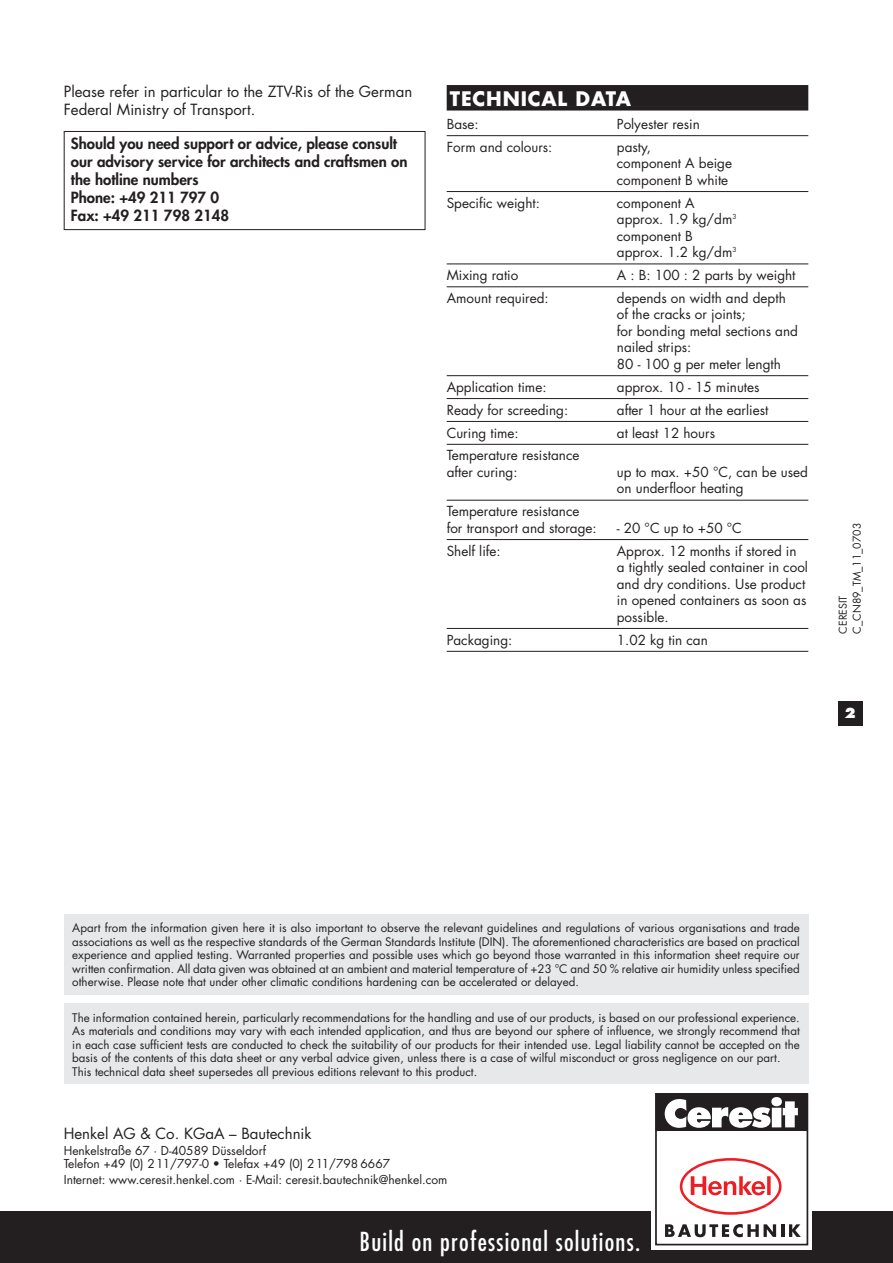
<style>
.page{position:relative;width:893px;height:1263px;background:#fff}
.page>*{position:absolute;margin:0;border:0;box-sizing:border-box;transform-origin:0 0}
.t1{font:condensed 25.5px "Futura";letter-spacing:.05em;color:#fff}
.t2{font:700 19.5px "Futura";letter-spacing:.04em;color:#fff}
.t3{font:800 15px/18px "Futura";color:#231f20}
.t4{font:15px/18px "Futura";color:#231f20}
.t5{font:13.5px/16.5px "Futura";color:#231f20}
.t6{font:800 13.5px "Futura";color:#fff}
.t7{font:12px/13.5px "Futura";color:#231f20}
.t8{font:11.55px/13.5px "Futura";color:#231f20}
.t9{font:10.5px/13.8px "Futura";color:#231f20}
</style>
<div class="page">
<div style="left:446px;top:85px;width:362px;height:21px;background:#231f20"></div>
<div style="left:446px;top:106px;width:362px;height:5px;background:#231f20"></div>
<hr style="left:446px;top:135px;width:362px;height:1px;background:#231f20">
<hr style="left:446px;top:191px;width:362px;height:1px;background:#231f20">
<hr style="left:446px;top:264px;width:362px;height:1px;background:#231f20">
<hr style="left:446px;top:286px;width:362px;height:1px;background:#231f20">
<hr style="left:446px;top:375px;width:362px;height:1px;background:#231f20">
<hr style="left:446px;top:398px;width:362px;height:1px;background:#231f20">
<hr style="left:446px;top:421px;width:362px;height:1px;background:#231f20">
<hr style="left:446px;top:444px;width:362px;height:1px;background:#231f20">
<hr style="left:446px;top:500px;width:362px;height:1px;background:#231f20">
<hr style="left:446px;top:539px;width:362px;height:1px;background:#231f20">
<hr style="left:446px;top:628px;width:362px;height:1px;background:#231f20">
<hr style="left:446px;top:651px;width:362px;height:1px;background:#231f20">
<div style="left:838px;top:702px;width:24px;height:24px;background:#231f20"></div>
<div style="left:64px;top:131px;width:361px;height:99px;border:1px solid #231f20"></div>
<div style="left:0;top:1212px;width:892px;height:51px;background:#231f20"></div>
<div style="left:651px;top:1089px;width:161px;height:161px;background:#fff"></div>
<div style="left:655px;top:1093px;width:153px;height:152px;border:2px solid #231f20"></div>
<svg style="left:665px;top:1224px;width:135px;height:13px"></svg>
<svg style="left:679px;top:1158px;width:102px;height:57px"></svg>
<div style="left:656px;top:1094px;width:151px;height:36px;background:#231f20"></div>
<div style="left:655px;top:1093px;width:152px;height:38px;border:1px solid #231f20"></div>
<svg style="left:664px;top:1097px;width:133px;height:31px"></svg>
<div style="left:64px;top:1003px;width:744px;height:81px;background:#e7e8e9"></div>
<div style="left:64px;top:914px;width:744px;height:81px;background:#e7e8e9"></div>
<p class="t4" style="left:64px;top:84px;width:350px">Please refer in particular to the ZTV-Ris of the German<br>Federal Ministry of Transport.</p>
<h2 class="t2" style="left:450px;top:90px;width:183px">TECHNICAL DATA</h2>
<p class="t5" style="left:446px;top:117px;width:34px">Base:</p>
<p class="t5" style="left:617px;top:117px;width:85px">Polyester resin</p>
<p class="t5" style="left:446px;top:140px;width:107px">Form and colours:</p>
<p class="t5" style="left:617px;top:140px;width:117px">pasty,<br>component A beige component B white</p>
<p class="t5" style="left:446px;top:196px;width:95px">Specific weight:</p>
<p class="t5" style="left:617px;top:196px;width:121px">component A approx. 1.9 kg/dm<sup>3 </sup>component B approx. 1.2 kg/dm<sup>3</sup></p>
<p class="t5" style="left:446px;top:268px;width:73px">Mixing ratio</p>
<p class="t5" style="left:617px;top:268px;width:180px">A : B: 100 : 2 parts by weight</p>
<p class="t5" style="left:446px;top:291px;width:104px">Amount required:</p>
<p class="t5" style="left:617px;top:291px;width:183px">depends on width and depth of the cracks or joints;<br>for bonding metal sections and nailed strips:<br>80 - 100 g per meter length</p>
<p class="t5" style="left:446px;top:380px;width:101px">Application time:</p>
<p class="t5" style="left:617px;top:380px;width:144px">approx. 10 - 15 minutes</p>
<p class="t5" style="left:446px;top:403px;width:123px">Ready for screeding:</p>
<p class="t5" style="left:617px;top:403px;width:153px">after 1 hour at the earliest</p>
<p class="t5" style="left:446px;top:425px;width:74px">Curing time:</p>
<p class="t5" style="left:617px;top:425px;width:100px">at least 12 hours</p>
<p class="t5" style="left:446px;top:448px;width:134px">Temperature resistance after curing:</p>
<p class="t3" style="left:71px;top:136px;width:338px">Should you need support or advice, please consult our advisory service for architects and craftsmen on the hotline numbers<br>Phone: +49 211 797 0<br>Fax: +49 211 798 2148</p>
<p class="t5" style="left:617px;top:465px;width:193px">up to max. +50 °C, can be used on underfloor heating</p>
<p class="t5" style="left:446px;top:504px;width:151px">Temperature resistance for transport and storage:</p>
<p class="t5" style="left:617px;top:521px;width:127px">- 20 °C up to +50 °C</p>
<p class="t5" style="left:446px;top:544px;width:56px">Shelf life:</p>
<p class="t5" style="left:617px;top:544px;width:193px">Approx. 12 months if stored in<br>a tightly sealed container in cool and dry conditions. Use product in opened containers as soon as possible.</p>
<p class="t5" style="left:446px;top:633px;width:67px">Packaging:</p>
<p class="t5" style="left:617px;top:633px;width:92px">1.02 kg tin can</p>
<p class="t9" style="left:837px;top:634px;width:112px;rotate:-90deg">CERESIT<br>C_CN89_TM_11_0703</p>
<p class="t6" style="left:844px;top:707px;width:13px">2</p>
<p class="t8" style="left:72px;top:922px;width:729px;text-align:justify">Apart from the information given here it is also important to observe the relevant guidelines and regulations of various organisations and trade associations as well as the respective standards of the German Standards Institute (DIN). The aforementioned characteristics are based on practical experience and applied testing. Warranted properties and possible uses which go beyond those warranted in this information sheet require our written confirmation. All data given was obtained at an ambient and material temperature of +23 °C and 50 % relative air humidity unless specified otherwise. Please note that under other climatic conditions hardening can be accelerated or delayed.</p>
<p class="t8" style="left:72px;top:1011px;width:729px">The information contained herein, particularly recommendations for the handling and use of our products, is based on our professional experience.<br>As materials and conditions may vary with each intended application, and thus are beyond our sphere of influence, we strongly recommend that in each case sufficient tests are conducted to check the suitability of our products for their intended use. Legal liability cannot be accepted on the basis of the contents of this data sheet or any verbal advice given, unless there is a case of wilful misconduct or gross negligence on our part.<br>This technical data sheet supersedes all previous editions relevant to this product.</p>
<p class="t4" style="left:64px;top:1126px;width:249px">Henkel AG &amp; Co. KGaA – Bautechnik</p>
<p class="t7" style="left:64px;top:1145px;width:328px">Henkelstraße 67 · D-40589 Düsseldorf<br>Telefon +49 (0) 211/797-0 • Telefax +49 (0) 211/798 6667</p>
<p class="t7" style="left:64px;top:1174px;width:385px">Internet: www.ceresit.henkel.com · E-Mail: ceresit.bautechnik@henkel.com</p>
<h1 class="t1" style="left:359px;top:1230px;width:282px">Build on professional solutions.</h1>
</div>
